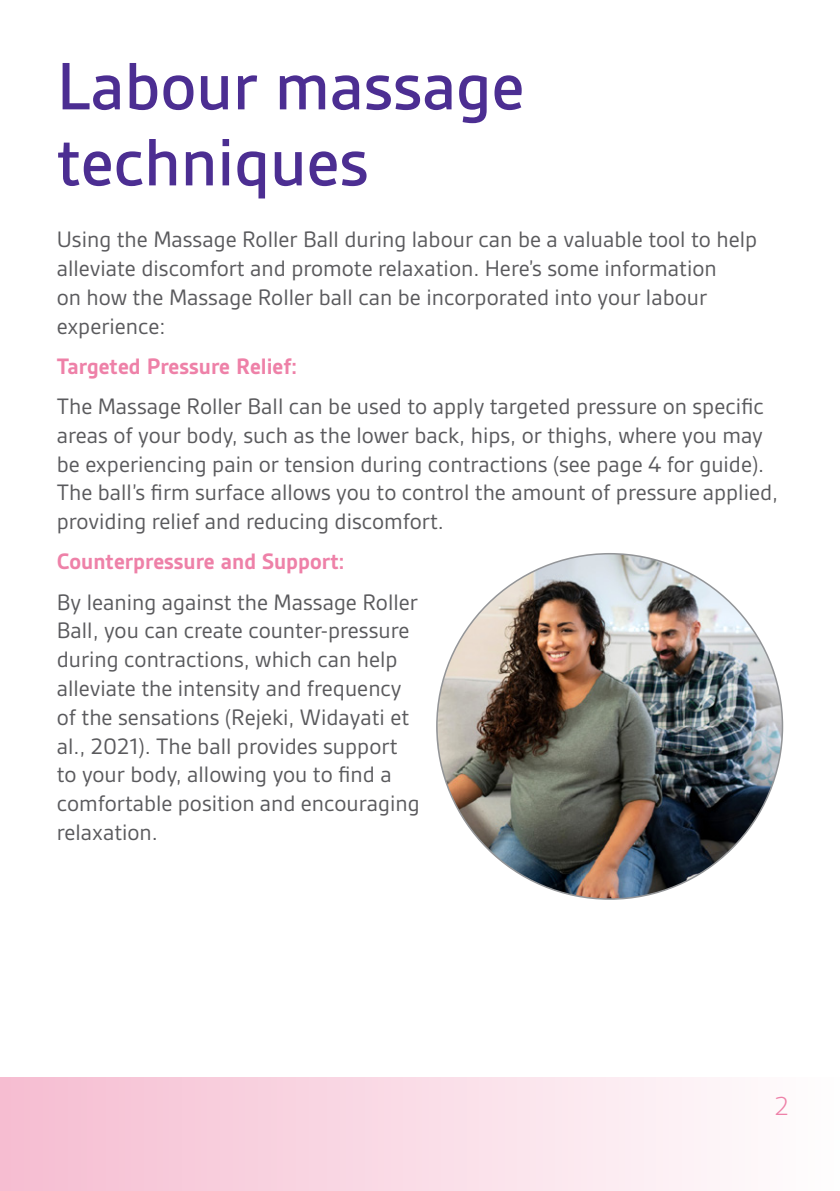
<style>
.page{position:relative;width:840px;height:1191px;background:#fff}
.page>*{position:absolute;margin:0;border:0;box-sizing:border-box;transform-origin:0 0}
.t1{font:500 72px/76px "Gesta";color:#4c2e92}
.t2{font:300 28px "Gesta";color:#ee81a8}
.t3{font:24px/28.8px "Gesta";color:#5a5a5d}
.t4{font:700 24px "Gesta";color:#ee81a8}
</style>
<div class="page">
<div style="left:0;top:1077px;width:839px;height:114px;background:linear-gradient(to right,#f6bcd1,#fefefe)"></div>
<img style="left:436px;top:554px;width:346px;height:345px;border-radius:173px">
<p class="t1" style="left:57px;top:48px;width:469px">Labour massage techniques</p>
<p class="t3" style="left:57px;top:225px;width:701px">Using the Massage Roller Ball during labour can be a valuable tool to help alleviate discomfort and promote relaxation. Here’s some information<br>on how the Massage Roller ball can be incorporated into your labour experience:</p>
<p class="t4" style="left:57px;top:352px;width:241px">Targeted Pressure Relief:</p>
<p class="t3" style="left:57px;top:392px;width:722px">The Massage Roller Ball can be used to apply targeted pressure on specific areas of your body, such as the lower back, hips, or thighs, where you may be experiencing pain or tension during contractions (see page 4 for guide).<br>The ball’s firm surface allows you to control the amount of pressure applied, providing relief and reducing discomfort.</p>
<p class="t4" style="left:57px;top:548px;width:289px">Counterpressure and Support:</p>
<p class="t3" style="left:57px;top:587px;width:364px">By leaning against the Massage Roller Ball, you can create counter-pressure during contractions, which can help alleviate the intensity and frequency of the sensations (Rejeki, Widayati et al., 2021). The ball provides support to your body, allowing you to find a comfortable position and encouraging relaxation.</p>
<p class="t2" style="left:774px;top:1090px;width:16px">2</p>
</div>
